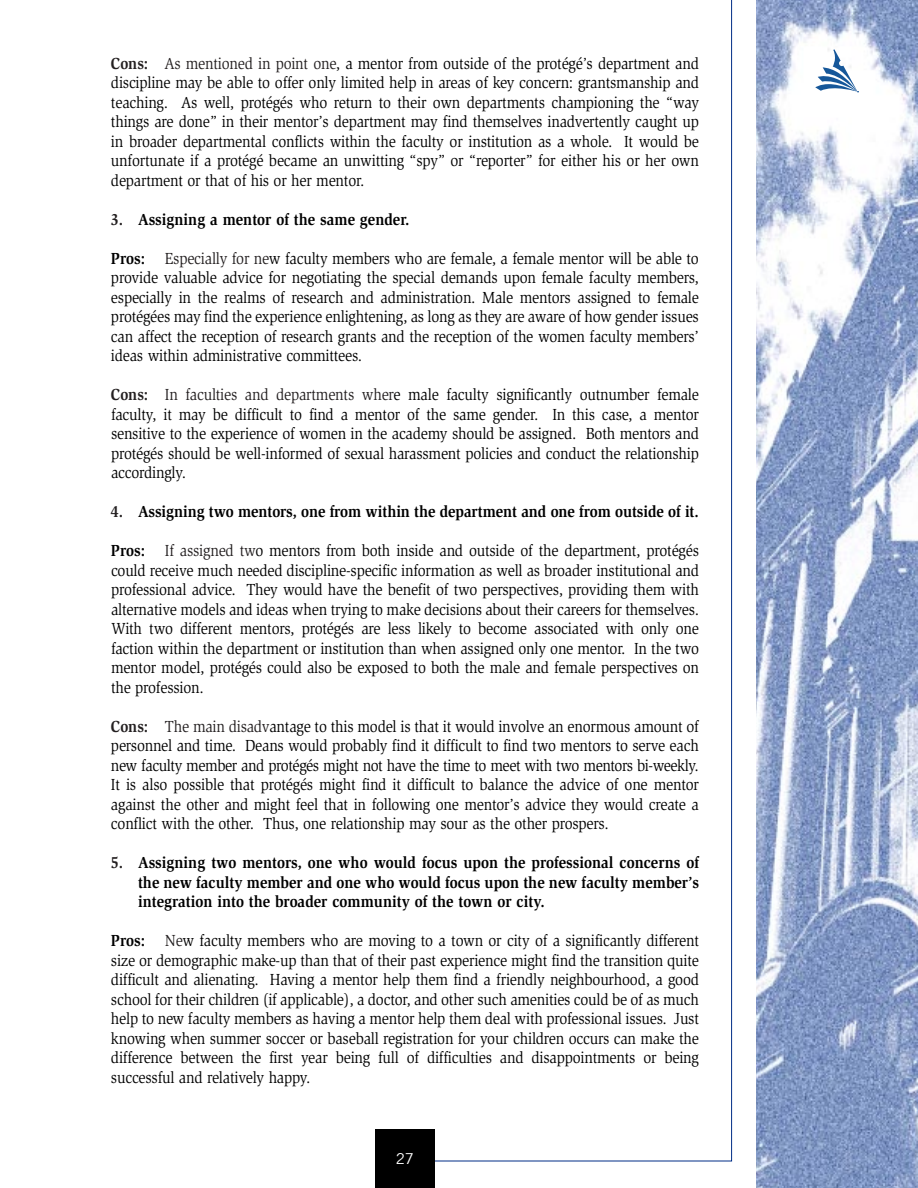
<style>
.page{position:relative;width:918px;height:1188px;background:#fff}
.page>*{position:absolute;margin:0;border:0;box-sizing:border-box;transform-origin:0 0}
.t1{font:16.5px/19.5px "Slimbach";letter-spacing:-.015em;color:#000;text-align:justify;scale:.9 1}
.t2{font:700 16.5px/19.5px "Slimbach";color:#000;text-align:justify;scale:.9 1}
.t3{font:15px "Trade Gothic";color:#fff}
.s1{font-weight:700;color:#231f20}
.s2{color:#231f20}
.s3{font-weight:700}
</style>
<div class="page">
<img style="left:756px;top:0;width:162px;height:1188px">
<svg style="left:815px;top:49px;width:43px;height:43px"></svg>
<svg style="left:435px;top:0;width:297px;height:1161px"></svg>
<div style="left:375px;top:1130px;width:59px;height:58px;background:#000"></div>
<p class="t1" style="left:111px;top:55px;width:655px"><span class="s1">Cons:</span> <span class="s2">As mentioned in point one</span>, a mentor from outside of the protégé’s department and discipline may be able to offer only limited help in areas of key concern: grantsmanship and teaching. As well, protégés who return to their own departments championing the “way things are done” in their mentor’s department may find themselves inadvertently caught up in broader departmental conflicts within the faculty or institution as a whole. It would be unfortunate if a protégé became an unwitting “spy” or “reporter” for either his or her own department or that of his or her mentor.</p>
<p class="t2" style="left:111px;top:211px;width:333px"><span class="s2">3.</span> Assigning a mentor of the same gender.</p>
<p class="t1" style="left:111px;top:250px;width:655px"><span class="s3">Pros:</span> <span class="s2">Especially for ne</span>w faculty members who are female, a female mentor will be able to provide valuable advice for negotiating the special demands upon female faculty members, especially in the realms of research and administration. Male mentors assigned to female protégées may find the experience enlightening, as long as they are aware of how gender issues can affect the reception of research grants and the reception of the women faculty members’ ideas within administrative committees.</p>
<p class="t1" style="left:111px;top:386px;width:655px"><span class="s1">Cons:</span> <span class="s2">In faculties and departments wher</span>e male faculty significantly outnumber female faculty, it may be difficult to find a mentor of the same gender. In this case, a mentor sensitive to the experience of women in the academy should be assigned. Both mentors and protégés should be well-informed of sexual harassment policies and conduct the relationship accordingly.</p>
<p class="t2" style="left:111px;top:503px;width:655px"><span class="s2">4.</span> Assigning two mentors, one from within the department and one from outside of it.</p>
<p class="t1" style="left:111px;top:542px;width:655px"><span class="s3">Pros:</span> <span class="s2">If assigned tw</span>o mentors from both inside and outside of the department, protégés could receive much needed discipline-specific information as well as broader institutional and professional advice. They would have the benefit of two perspectives, providing them with alternative models and ideas when trying to make decisions about their careers for themselves.<br>With two different mentors, protégés are less likely to become associated with only one faction within the department or institution than when assigned only one mentor. In the two mentor model, protégés could also be exposed to both the male and female perspectives on the profession.</p>
<p class="t1" style="left:111px;top:718px;width:655px"><span class="s1">Cons:</span> <span class="s2">The main disadv</span>antage to this model is that it would involve an enormous amount of personnel and time. Deans would probably find it difficult to find two mentors to serve each new faculty member and protégés might not have the time to meet with two mentors bi-weekly.<br>It is also possible that protégés might find it difficult to balance the advice of one mentor against the other and might feel that in following one mentor’s advice they would create a conflict with the other. Thus, one relationship may sour as the other prospers.</p>
<p class="t2" style="left:138px;top:854px;width:625px;text-indent:-27px"><span class="s2">5.</span> Assigning two mentors, one who would focus upon the professional concerns of the new faculty member and one who would focus upon the new faculty member’s integration into the broader community of the town or city.</p>
<p class="t1" style="left:111px;top:932px;width:655px"><span class="s3">Pros:</span> <span class="s2">Ne</span>w faculty members who are moving to a town or city of a significantly different size or demographic make-up than that of their past experience might find the transition quite difficult and alienating. Having a mentor help them find a friendly neighbourhood, a good school for their children (if applicable), a doctor, and other such amenities could be of as much help to new faculty members as having a mentor help them deal with professional issues. Just knowing when summer soccer or baseball registration for your children occurs can make the difference between the first year being full of difficulties and disappointments or being successful and relatively happy.</p>
<p class="t3" style="left:396px;top:1153px;width:20px">27</p>
</div>
